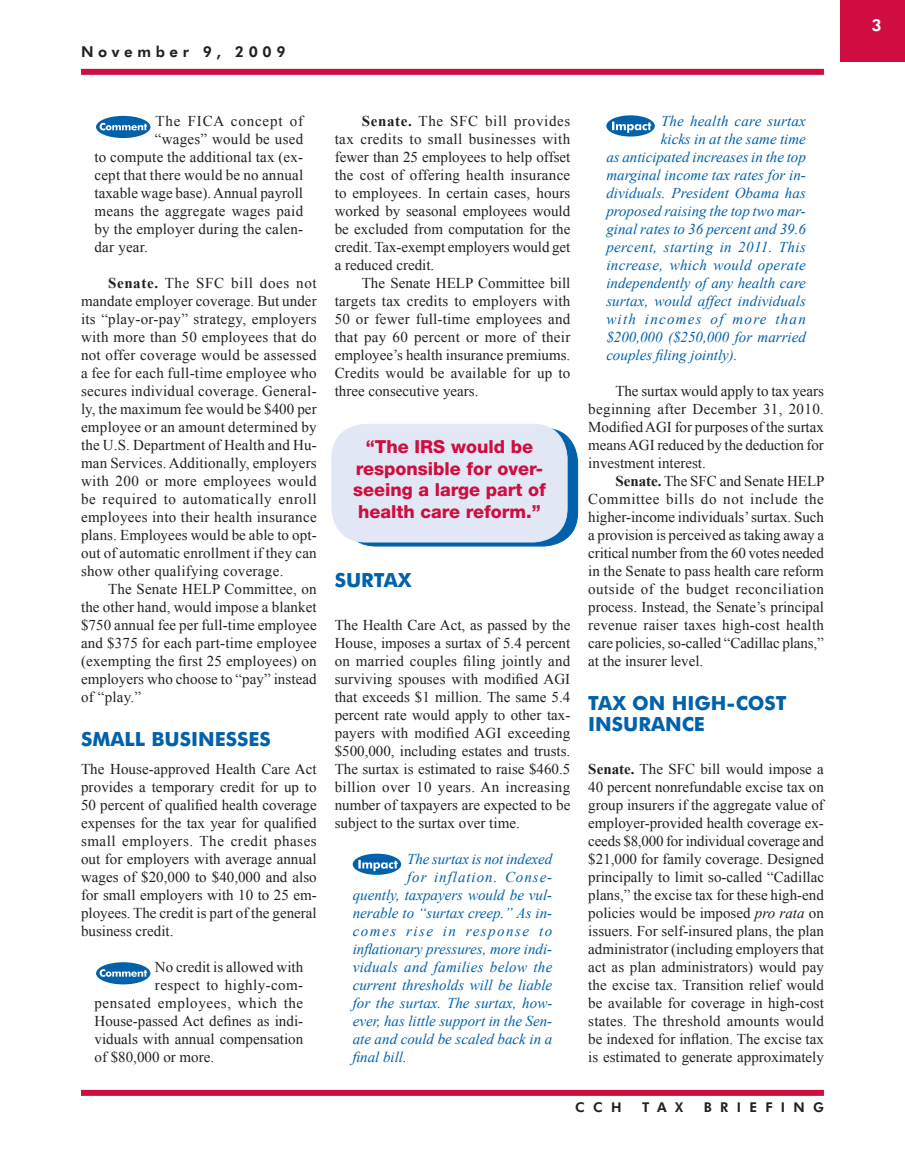
<style>
.page{position:relative;width:905px;height:1175px;background:#fff}
.page>*{position:absolute;margin:0;border:0;box-sizing:border-box;transform-origin:0 0}
.t1{font:700 19.5px/21px "Futura BT";color:#0161ab}
.t2{font:800 18px/21.6px "Helvetica Neue";color:#cf0d41;text-align:center}
.t3{font:800 16.5px "Futura BT";color:#fff}
.t4{font:15px/18px "Times New Roman";color:#231f20;text-align:justify}
.t5{font:italic 15px "Times New Roman";color:#0161ab}
.t6{font:italic 15px "Times New Roman";letter-spacing:.025em;color:#0161ab}
.t7{font:15px "Times New Roman";letter-spacing:.02em;color:#231f20}
.t8{font:15px "Times New Roman";letter-spacing:.04em;color:#231f20}
.t9{font:italic 15px "Times New Roman";letter-spacing:.02em;color:#0161ab}
.t10{font:italic 15px "Times New Roman";letter-spacing:.1em;color:#0161ab}
.t11{font:italic 15px "Times New Roman";letter-spacing:.085em;color:#0161ab}
.t12{font:15px "Times New Roman";letter-spacing:.025em;color:#231f20}
.t13{font:italic 15px "Times New Roman";letter-spacing:.065em;color:#0161ab}
.t14{font:15px "Times New Roman";letter-spacing:.055em;color:#231f20}
.t15{font:800 15px "Futura BT";letter-spacing:.305em;color:#231f20}
.t16{font:800 13.5px "Futura BT";letter-spacing:.615em;color:#231f20}
.s1{font-weight:700}
.s2{font-style:italic}
</style>
<div class="page">
<div style="left:81px;top:1089px;width:743px;height:6px;background:#cf0d41"></div>
<div style="left:81px;top:69px;width:743px;height:6px;background:#cf0d41"></div>
<div style="left:840px;top:0;width:64px;height:61px;background:#cf0d41"></div>
<div style="left:96px;top:116px;width:54px;height:22px;background:#0161ab;border-radius:50%"></div>
<svg style="left:100px;top:123px;width:47px;height:7px"></svg>
<div style="left:96px;top:962px;width:54px;height:22px;background:#0161ab;border-radius:50%"></div>
<svg style="left:100px;top:969px;width:47px;height:7px"></svg>
<div style="left:353px;top:853px;width:48px;height:21px;background:#0161ab;border-radius:50%"></div>
<svg style="left:358px;top:860px;width:39px;height:11px"></svg>
<div style="left:606px;top:115px;width:48px;height:21px;background:#0161ab;border-radius:50%"></div>
<svg style="left:612px;top:122px;width:39px;height:11px"></svg>
<svg style="left:342px;top:428px;width:235px;height:118px;background:#176eb2"></svg>
<div style="left:332px;top:424px;width:235px;height:118px;background:#e1e7f4;border-radius:34px"></div>
<div style="left:332px;top:424px;width:235px;height:118px;border:1px solid #e1e7f4;border-radius:34px"></div>
<p class="t15" style="left:81px;top:44px;width:206px">November 9, 2009</p>
<p class="t14" style="left:155px;top:113px;width:149px">The FICA concept of</p>
<p class="t4" style="left:155px;top:130px;width:150px">“wages” would be used</p>
<p class="t4" style="left:95px;top:148px;width:210px">to compute the additional tax (ex-</p>
<p class="t4" style="left:95px;top:166px;width:210px">cept that there would be no annual</p>
<p class="t4" style="left:95px;top:184px;width:210px">taxable wage base). Annual payroll</p>
<p class="t7" style="left:95px;top:203px;width:210px">means the aggregate wages paid</p>
<p class="t4" style="left:95px;top:220px;width:210px">by the employer during the calen-</p>
<p class="t4" style="left:95px;top:238px;width:55px">dar year.</p>
<p class="t4" style="left:81px;top:274px;width:237px;text-indent:27px"><span class="s1">Senate.</span> The SFC bill does not mandate employer coverage. But under its “play-or-pay” strategy, employers with more than 50 employees that do not offer coverage would be assessed a fee for each full-time employee who secures individual coverage. General&shy;ly, the maximum fee would be $400 per employee or an amount determined by the U.S. Department of Health and Hu&shy;man Services. Additionally, employers with 200 or more employees would be required to automatically enroll employees into their health insurance plans. Employees would be able to opt&shy;out of automatic enrollment if they can show other qualifying coverage.</p>
<p class="t4" style="left:81px;top:580px;width:237px;text-indent:27px">The Senate HELP Committee, on the other hand, would impose a blanket $750 annual fee per full-time employee and $375 for each part-time employee (exempting the first 25 employees) on employers who choose to “pay” instead of “play.”</p>
<h1 class="t1" style="left:81px;top:730px;width:191px">SMALL BUSINESSES</h1>
<p class="t4" style="left:81px;top:760px;width:237px">The House-approved Health Care Act provides a temporary credit for up to 50 percent of qualified health coverage expenses for the tax year for qualified small employers. The credit phases out for employers with average annual wages of $20,000 to $40,000 and also for small employers with 10 to 25 em&shy;ployees. The credit is part of the general business credit.</p>
<p class="t4" style="left:155px;top:958px;width:150px">No credit is allowed with</p>
<p class="t12" style="left:155px;top:977px;width:150px">respect to highly-com-</p>
<p class="t8" style="left:94px;top:995px;width:210px">pensated employees, which the</p>
<p class="t4" style="left:94px;top:1012px;width:210px">House-passed Act defines as indi-</p>
<p class="t4" style="left:94px;top:1030px;width:210px">viduals with annual compensation</p>
<p class="t4" style="left:94px;top:1048px;width:121px">of $80,000 or more.</p>
<p class="t4" style="left:334px;top:112px;width:237px;text-indent:27px"><span class="s1">Senate.</span> The SFC bill provides tax credits to small businesses with fewer than 25 employees to help offset the cost of offering health insurance to employees. In certain cases, hours worked by seasonal employees would be excluded from computation for the credit. Tax-exempt employers would get a reduced credit.</p>
<p class="t4" style="left:334px;top:274px;width:237px;text-indent:27px">The Senate HELP Committee bill targets tax credits to employers with 50 or fewer full-time employees and that pay 60 percent or more of their employee’s health insurance premiums.<br>Credits would be available for up to three consecutive years.</p>
<p class="t2" style="left:353px;top:437px;width:194px">“The IRS would be responsible for over&shy;seeing a large part of health care reform.”</p>
<h1 class="t1" style="left:334px;top:571px;width:78px">SURTAX</h1>
<p class="t4" style="left:334px;top:616px;width:237px">The Health Care Act, as passed by the House, imposes a surtax of 5.4 percent on married couples filing jointly and surviving spouses with modified AGI that exceeds $1 million. The same 5.4 percent rate would apply to other tax&shy;payers with modified AGI exceeding $500,000, including estates and trusts.<br>The surtax is estimated to raise $460.5 billion over 10 years. An increasing number of taxpayers are expected to be subject to the surtax over time.</p>
<p class="t5" style="left:407px;top:851px;width:147px">The surtax is not indexed</p>
<p class="t13" style="left:407px;top:869px;width:147px">for inflation. Conse-</p>
<p class="t5" style="left:352px;top:887px;width:201px">quently, taxpayers would be vul-</p>
<p class="t5" style="left:352px;top:905px;width:201px">nerable to “surtax creep.” As in-</p>
<p class="t10" style="left:352px;top:923px;width:201px">comes rise in response to</p>
<p class="t5" style="left:352px;top:941px;width:201px">inflationary pressures, more indi-</p>
<p class="t9" style="left:352px;top:959px;width:201px">viduals and families below the</p>
<p class="t5" style="left:352px;top:977px;width:201px">current thresholds will be liable</p>
<p class="t5" style="left:352px;top:995px;width:201px">for the surtax. The surtax, how-</p>
<p class="t5" style="left:352px;top:1013px;width:201px">ever, has little support in the Sen-</p>
<p class="t5" style="left:352px;top:1031px;width:201px">ate and could be scaled back in a</p>
<p class="t5" style="left:352px;top:1049px;width:56px">final bill.</p>
<p class="t5" style="left:661px;top:113px;width:146px">The health care surtax</p>
<p class="t5" style="left:660px;top:131px;width:147px">kicks in at the same time</p>
<p class="t5" style="left:606px;top:149px;width:201px">as anticipated increases in the top</p>
<p class="t5" style="left:606px;top:167px;width:201px">marginal income tax rates for in-</p>
<p class="t5" style="left:606px;top:185px;width:201px">dividuals. President Obama has</p>
<p class="t5" style="left:606px;top:203px;width:201px">proposed raising the top two mar-</p>
<p class="t5" style="left:606px;top:221px;width:201px">ginal rates to 36 percent and 39.6</p>
<p class="t6" style="left:606px;top:239px;width:201px">percent, starting in 2011. This</p>
<p class="t6" style="left:606px;top:257px;width:201px">increase, which would operate</p>
<p class="t5" style="left:606px;top:275px;width:201px">independently of any health care</p>
<p class="t5" style="left:606px;top:293px;width:201px">surtax, would affect individuals</p>
<p class="t11" style="left:606px;top:311px;width:201px">with incomes of more than</p>
<p class="t5" style="left:606px;top:329px;width:201px">$200,000 ($250,000 for married</p>
<p class="t5" style="left:606px;top:347px;width:133px">couples filing jointly).</p>
<p class="t4" style="left:588px;top:382px;width:237px;text-indent:27px">The surtax would apply to tax years beginning after December 31, 2010.<br>Modified AGI for purposes of the surtax means AGI reduced by the deduction for investment interest.</p>
<p class="t4" style="left:588px;top:472px;width:238px;text-indent:27px"><span class="s1">Senate.</span> The SFC and Senate HELP Committee bills do not include the higher-income individuals’ surtax. Such a provision is perceived as taking away a critical number from the 60 votes needed in the Senate to pass health care reform outside of the budget reconciliation process. Instead, the Senate’s principal revenue raiser taxes high-cost health care policies, so-called “Cadillac plans,” at the insurer level.</p>
<h1 class="t1" style="left:588px;top:694px;width:200px">TAX ON HIGH-COST<br>INSURANCE</h1>
<p class="t4" style="left:588px;top:760px;width:237px"><span class="s1">Senate.</span> The SFC bill would impose a 40 percent nonrefundable excise tax on group insurers if the aggregate value of employer-provided health coverage ex&shy;ceeds $8,000 for individual coverage and $21,000 for family coverage. Designed principally to limit so-called “Cadillac plans,” the excise tax for these high-end policies would be imposed <span class="s2">pro rata</span> on issuers. For self-insured plans, the plan administrator (including employers that act as plan administrators) would pay the excise tax. Transition relief would be available for coverage in high-cost states. The threshold amounts would be indexed for inflation. The excise tax is estimated to generate approximately</p>
<p class="t16" style="left:575px;top:1100px;width:48px">CCH</p>
<p class="t16" style="left:642px;top:1100px;width:42px">TAX</p>
<p class="t16" style="left:704px;top:1100px;width:121px">BRIEFING</p>
<p class="t3" style="left:871px;top:17px;width:12px">3</p>
</div>
